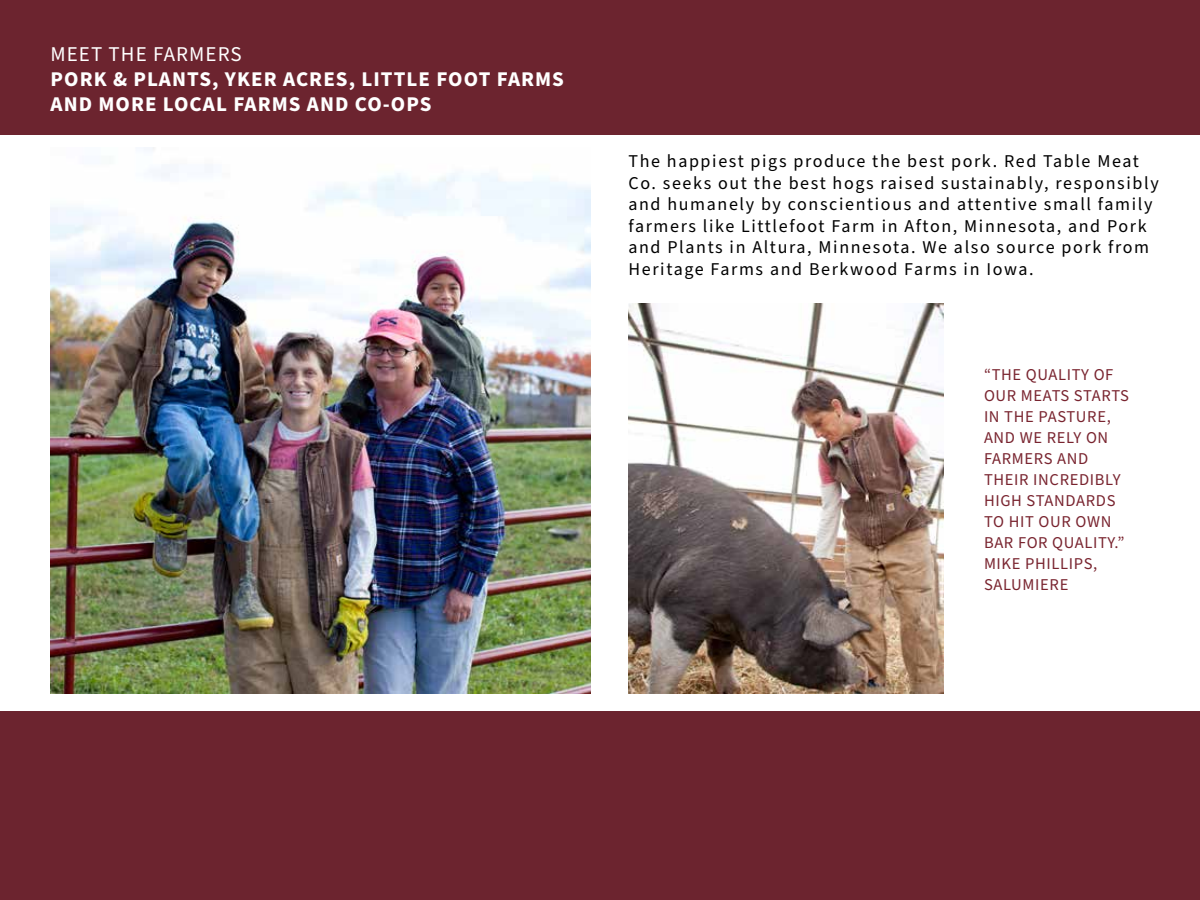
<style>
.page{position:relative;width:1200px;height:900px;background:#fff}
.page>*{position:absolute;margin:0;border:0;box-sizing:border-box;transform-origin:0 0}
.t1{font:700 21px/25.2px "Source Sans Pro";letter-spacing:.05em;color:#fff}
.t2{font:21px "Source Sans Pro";letter-spacing:.05em;color:#fff}
.t3{font:18px/21.6px "Source Sans Pro";letter-spacing:.09em;color:#000}
.t4{font:16.5px/21px "Source Sans Pro";letter-spacing:.04em;color:#79242f}
</style>
<div class="page">
<div style="left:0;top:0;width:1200px;height:134px;background:#6c242f"></div>
<div style="left:0;top:712px;width:1200px;height:188px;background:#6c242f"></div>
<img style="left:51px;top:147px;width:540px;height:547px">
<img style="left:628px;top:303px;width:316px;height:391px">
<p class="t2" style="left:51px;top:40px;width:193px">MEET THE FARMERS</p>
<p class="t1" style="left:51px;top:67px;width:515px">PORK &amp; PLANTS, YKER ACRES, LITTLE FOOT FARMS<br>AND MORE LOCAL FARMS AND CO-OPS</p>
<p class="t3" style="left:628px;top:151px;width:532px">The happiest pigs produce the best pork. Red Table Meat Co. seeks out the best hogs raised sustainably, responsibly and humanely by conscientious and attentive small family farmers like Littlefoot Farm in Afton, Minnesota, and Pork and Plants in Altura, Minnesota. We also source pork from Heritage Farms and Berkwood Farms in Iowa.</p>
<p class="t4" style="left:984px;top:364px;width:147px">“THE QUALITY OF<br>OUR MEATS STARTS<br>IN THE PASTURE,<br>AND WE RELY ON<br>FARMERS AND<br>THEIR INCREDIBLY<br>HIGH STANDARDS<br>TO HIT OUR OWN<br>BAR FOR QUALITY.”<br>MIKE PHILLIPS,<br>SALUMIERE</p>
</div>
